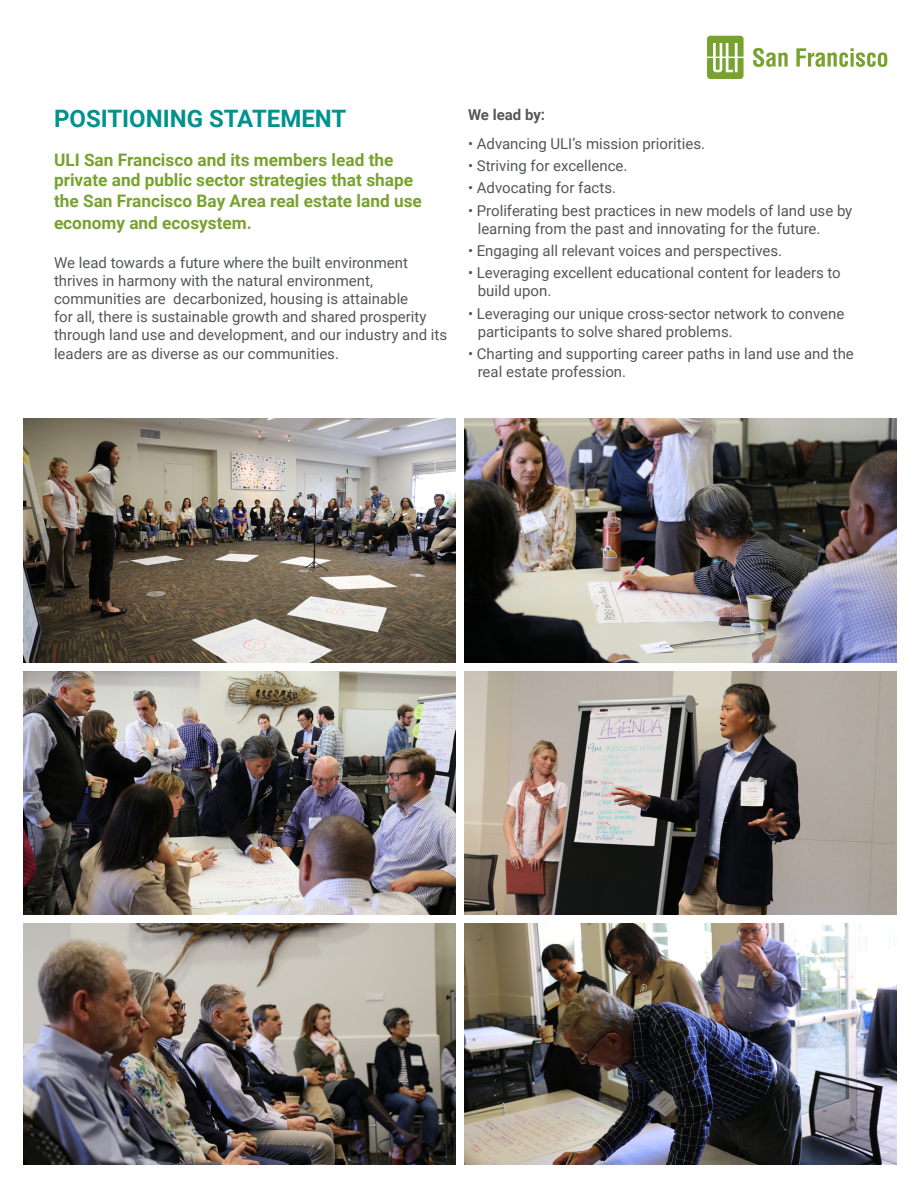
<style>
.page{position:relative;width:918px;height:1188px;background:#fff}
.page>*{position:absolute;margin:0;border:0;box-sizing:border-box;transform-origin:0 0}
.t1{font:700 24px "Roboto";color:#02918c}
.t2{font:700 17.25px/21px "Roboto";color:#78a22f}
.t3{font:15px/18.1px "Roboto";color:#545758}
.t4{font:700 15px "Roboto";color:#545758}
</style>
<div class="page">
<img style="left:24px;top:419px;width:431px;height:244px">
<img style="left:24px;top:672px;width:431px;height:242px">
<img style="left:24px;top:924px;width:431px;height:241px">
<img style="left:465px;top:419px;width:431px;height:244px">
<img style="left:465px;top:672px;width:431px;height:242px">
<img style="left:465px;top:924px;width:431px;height:241px">
<svg style="left:753px;top:48px;width:35px;height:19px"></svg>
<svg style="left:796px;top:48px;width:91px;height:19px"></svg>
<svg style="left:707px;top:36px;width:37px;height:43px"></svg>
<h1 class="t1" style="left:54px;top:102px;width:294px">POSITIONING STATEMENT</h1>
<p class="t2" style="left:54px;top:148px;width:369px">ULI San Francisco and its members lead the private and public sector strategies that shape the San Francisco Bay Area real estate land use economy and ecosystem.</p>
<p class="t3" style="left:54px;top:253px;width:395px">We lead towards a future where the built environment thrives in harmony with the natural environment, communities are decarbonized, housing is attainable<br>for all, there is sustainable growth and shared prosperity through land use and development, and our industry and its leaders are as diverse as our communities.</p>
<p class="t4" style="left:468px;top:104px;width:79px">We lead by:</p>
<p class="t3" style="left:468px;top:134px;width:239px">• Advancing ULI’s mission priorities.</p>
<p class="t3" style="left:468px;top:156px;width:161px">• Striving for excellence.</p>
<p class="t3" style="left:468px;top:178px;width:150px">• Advocating for facts.</p>
<p class="t3" style="left:478px;top:201px;width:376px;text-indent:-10px">• Proliferating best practices in new models of land use by learning from the past and innovating for the future.</p>
<p class="t3" style="left:468px;top:241px;width:316px">• Engaging all relevant voices and perspectives.</p>
<p class="t3" style="left:478px;top:263px;width:365px;text-indent:-10px">• Leveraging excellent educational content for leaders to build upon.</p>
<p class="t3" style="left:478px;top:304px;width:368px;text-indent:-10px">• Leveraging our unique cross-sector network to convene participants to solve shared problems.</p>
<p class="t3" style="left:478px;top:344px;width:378px;text-indent:-10px">• Charting and supporting career paths in land use and the real estate profession.</p>
</div>
